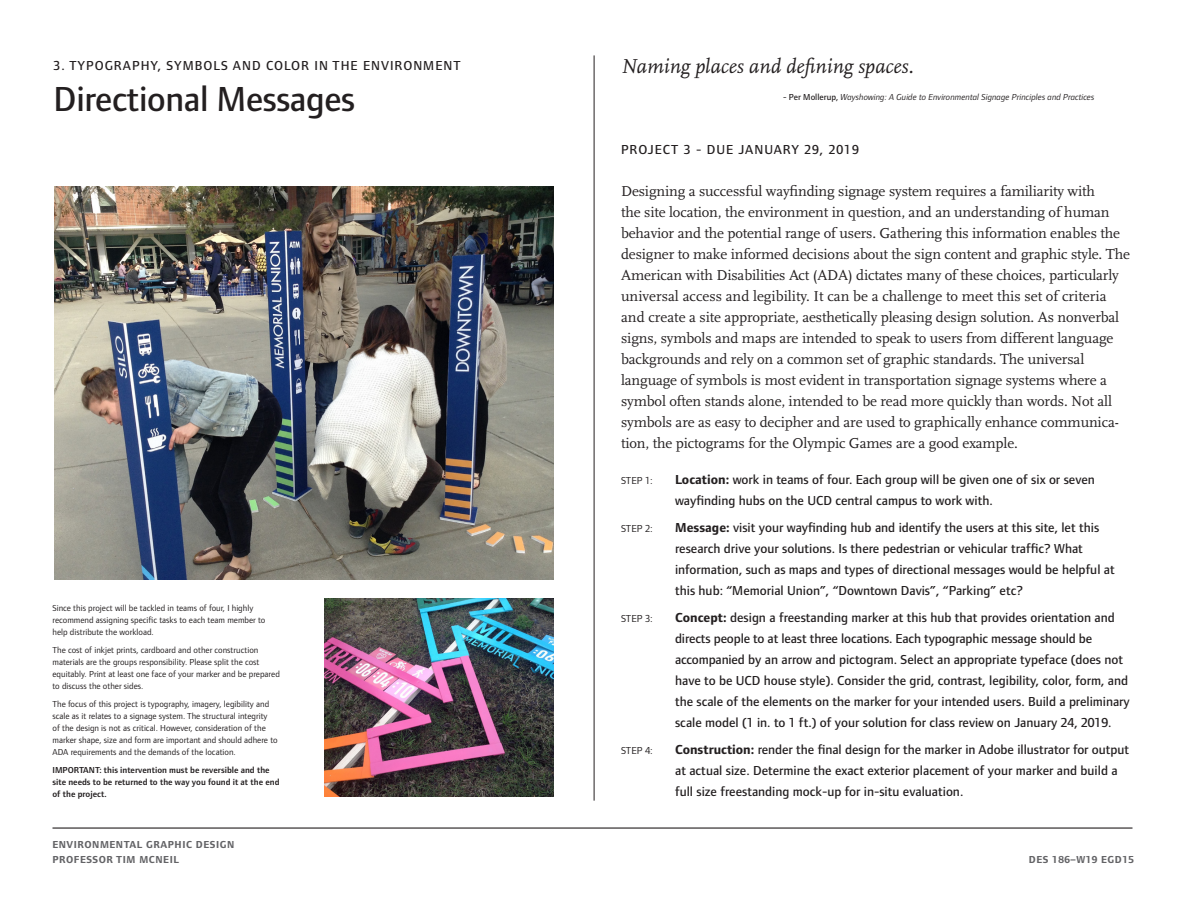
<style>
.page{position:relative;width:1188px;height:918px;background:#fff}
.page>*{position:absolute;margin:0;border:0;box-sizing:border-box;transform-origin:0 0}
.t1{font:500 36px "Foundry Form Sans";letter-spacing:-.01em;color:#231f20}
.t2{font:italic 21px "Scala";color:#231f20}
.t3{font:15px/21px "Scala";letter-spacing:-.01em;color:#231f20}
.t4{font:500 13.5px/21px "Foundry Form Sans";color:#231f20}
.t5{font:500 13.5px "Foundry Form Sans";letter-spacing:.075em;color:#231f20}
.t6{font:700 10.5px/15px "Foundry Form Sans";letter-spacing:.05em;color:#636366}
.t7{font:10.5px "Foundry Form Sans";color:#231f20}
.t8{font:9px/12px "Foundry Form Sans";color:#231f20}
.t9{font:600 9px/12px "Foundry Form Sans";color:#231f20}
.t10{font:italic 9px "Foundry Form Sans";color:#231f20}
.s1{font-weight:500;font-style:normal}
.s2{font-weight:700}
</style>
<div class="page">
<hr style="left:52px;top:827px;width:1080px;height:2px;background:#231f20">
<hr style="left:594px;top:55px;width:1px;height:746px;background:#231f20">
<img style="left:54px;top:187px;width:500px;height:392px">
<img style="left:324px;top:599px;width:230px;height:197px">
<p class="t5" style="left:54px;top:58px;width:408px">3. TYPOGRAPHY, SYMBOLS AND COLOR IN THE ENVIRONMENT</p>
<p class="t1" style="left:54px;top:79px;width:303px">Directional Messages</p>
<p class="t8" style="left:52px;top:602px;width:202px">Since this project will be tackled in teams of four, I highly</p>
<p class="t8" style="left:52px;top:614px;width:214px">recommend assigning specific tasks to each team member to help distribute the workload.</p>
<p class="t8" style="left:52px;top:644px;width:229px">The cost of inkjet prints, cardboard and other construction materials are the groups responsibility. Please split the cost equitably. Print at least one face of your marker and be prepared to discuss the other sides.</p>
<p class="t8" style="left:52px;top:698px;width:227px">The focus of this project is typography, imagery, legibility and scale as it relates to a signage system. The structural integrity<br>of the design is not as critical. However, consideration of the marker shape, size and form are important and should adhere to ADA requirements and the demands of the location.</p>
<p class="t9" style="left:52px;top:764px;width:229px">IMPORTANT: this intervention must be reversible and the site needs to be returned to the way you found it at the end of the project.</p>
<p class="t6" style="left:52px;top:837px;width:183px">ENVIRONMENTAL GRAPHIC DESIGN<br>PROFESSOR TIM MCNEIL</p>
<p class="t2" style="left:621px;top:55px;width:294px">Naming places and defining spaces.</p>
<p class="t10" style="left:783px;top:92px;width:313px"><span class="s1">- Per Mollerup,</span> Wayshowing: A Guide to Environmental Signage Principles and Practices</p>
<p class="t5" style="left:621px;top:141px;width:239px">PROJECT 3 - DUE JANUARY 29, 2019</p>
<p class="t3" style="left:621px;top:180px;width:510px">Designing a successful wayfinding signage system requires a familiarity with<br>the site location, the environment in question, and an understanding of human behavior and the potential range of users. Gathering this information enables the designer to make informed decisions about the sign content and graphic style. The American with Disabilities Act (ADA) dictates many of these choices, particularly universal access and legibility. It can be a challenge to meet this set of criteria and create a site appropriate, aesthetically pleasing design solution. As nonverbal signs, symbols and maps are intended to speak to users from different language backgrounds and rely on a common set of graphic standards. The universal language of symbols is most evident in transportation signage systems where a symbol often stands alone, intended to be read more quickly than words. Not all symbols are as easy to decipher and are used to graphically enhance communica&shy;tion, the pictograms for the Olympic Games are a good example.</p>
<p class="t7" style="left:621px;top:474px;width:33px">STEP 1:</p>
<p class="t4" style="left:675px;top:468px;width:421px"><span class="s2">Location:</span> work in teams of four. Each group will be given one of six or seven</p>
<p class="t4" style="left:675px;top:489px;width:319px">wayfinding hubs on the UCD central campus to work with.</p>
<p class="t7" style="left:621px;top:522px;width:33px">STEP 2:</p>
<p class="t4" style="left:675px;top:516px;width:426px"><span class="s2">Message:</span> visit your wayfinding hub and identify the users at this site, let this</p>
<p class="t4" style="left:675px;top:537px;width:441px">research drive your solutions. Is there pedestrian or vehicular traffic? What information, such as maps and types of directional messages would be helpful at this hub: “Memorial Union”, “Downtown Davis”, “Parking” etc?</p>
<p class="t7" style="left:621px;top:612px;width:33px">STEP 3:</p>
<p class="t4" style="left:675px;top:606px;width:441px"><span class="s2">Concept:</span> design a freestanding marker at this hub that provides orientation and directs people to at least three locations. Each typographic message should be</p>
<p class="t4" style="left:675px;top:648px;width:456px">accompanied by an arrow and pictogram. Select an appropriate typeface (does not have to be UCD house style). Consider the grid, contrast, legibility, color, form, and the scale of the elements on the marker for your intended users. Build a preliminary scale model (1 in. to 1 ft.) of your solution for class review on January 24, 2019.</p>
<p class="t7" style="left:621px;top:744px;width:33px">STEP 4:</p>
<p class="t4" style="left:675px;top:738px;width:456px"><span class="s2">Construction:</span> render the final design for the marker in Adobe illustrator for output at actual size. Determine the exact exterior placement of your marker and build a full size freestanding mock-up for in-situ evaluation.</p>
<p class="t6" style="left:1029px;top:852px;width:107px">DES 186–W19 EGD15</p>
</div>
